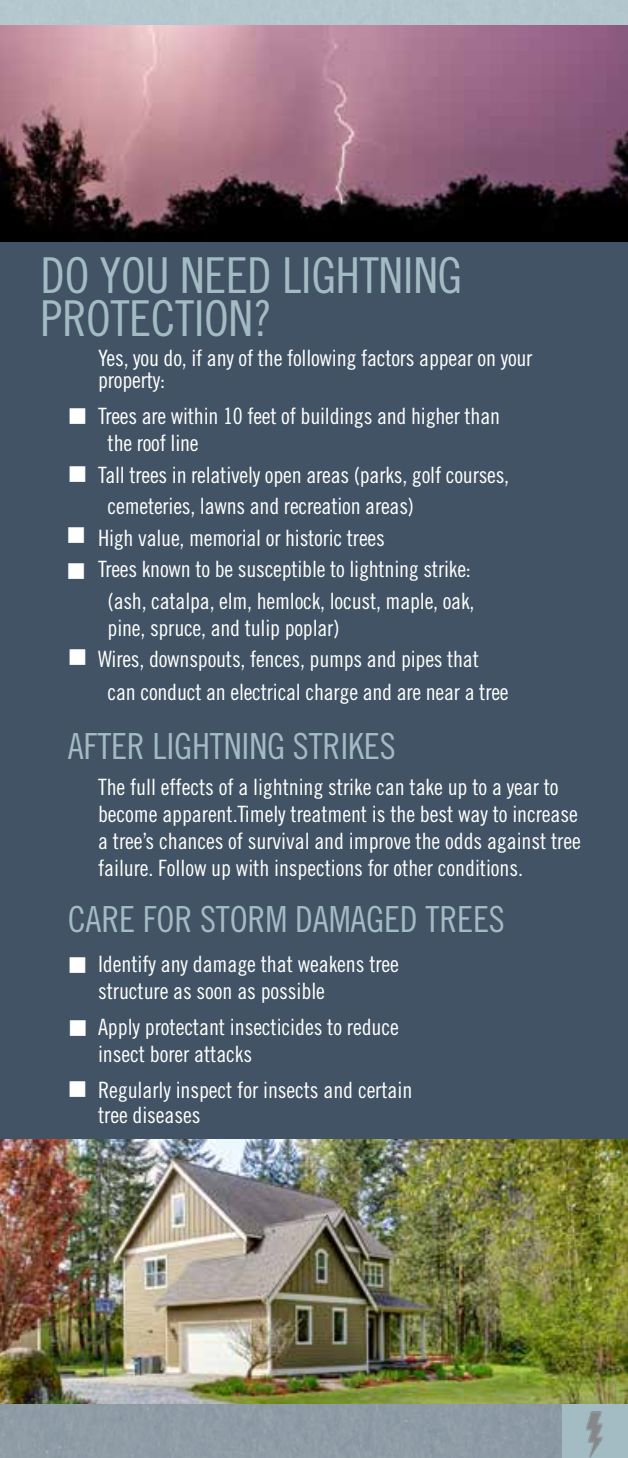
<style>
.page{position:relative;width:628px;height:1458px;background:#fff}
.page>*{position:absolute;margin:0;border:0;box-sizing:border-box;transform-origin:0 0}
.t1{font:49.5px/42.8px "Trade Gothic LT Std Cn 18";letter-spacing:-.01em;color:#a3bbc3}
.t2{font:36px "Trade Gothic LT Std Cn 18";letter-spacing:-.005em;color:#a3bbc3}
.t3{font:27px "Wingdings";color:#fff}
.t4{font:22.5px/27px "Trade Gothic LT Std Cn 18";letter-spacing:-.01em;color:#fff}
</style>
<div class="page">
<div style="left:0;top:16px;width:628px;height:1405px;background:#415364"></div>
<img style="left:0;top:1139px;width:628px;height:266px">
<img style="left:0;top:25px;width:628px;height:217px">
<div style="left:0;top:1405px;width:562px;height:53px;background:#8f9ca6"></div>
<div style="left:562px;top:1405px;width:66px;height:53px;background:#a3bbc3"></div>
<div style="left:0;top:0;width:628px;height:25px;background:#b4c7ce"></div>
<img style="left:586px;top:1411px;width:17px;height:47px">
<h1 class="t1" style="left:40px;top:254px;width:423px">DO YOU NEED LIGHTNING<br>PROTECTION?</h1>
<p class="t4" style="left:98px;top:346px;width:436px;line-height:22.5px">Yes, you do, if any of the following factors appear on your property:</p>
<p class="t4" style="left:108px;top:402px;width:394px;text-indent:-10px">Trees are within 10 feet of buildings and higher than the roof line</p>
<p class="t4" style="left:98px;top:461px;width:413px">Tall trees in relatively open areas (parks, golf courses,</p>
<p class="t4" style="left:108px;top:492px;width:308px">cemeteries, lawns and recreation areas)</p>
<p class="t4" style="left:98px;top:524px;width:288px">High value, memorial or historic trees</p>
<p class="t4" style="left:98px;top:555px;width:374px">Trees known to be susceptible to lightning strike:</p>
<p class="t4" style="left:108px;top:587px;width:368px">(ash, catalpa, elm, hemlock, locust, maple, oak,</p>
<p class="t4" style="left:108px;top:614px;width:233px">pine, spruce, and tulip poplar)</p>
<p class="t4" style="left:98px;top:645px;width:382px">Wires, downspouts, fences, pumps and pipes that</p>
<p class="t4" style="left:108px;top:678px;width:402px">can conduct an electrical charge and are near a tree</p>
<h2 class="t2" style="left:68px;top:725px;width:329px">AFTER LIGHTNING STRIKES</h2>
<p class="t4" style="left:98px;top:774px;width:484px">The full effects of a lightning strike can take up to a year to become apparent.Timely treatment is the best way to increase a tree’s chances of survival and improve the odds against tree failure. Follow up with inspections for other conditions.</p>
<h2 class="t2" style="left:68px;top:898px;width:438px">CARE FOR STORM DAMAGED TREES</h2>
<p class="t4" style="left:98px;top:951px;width:302px">Identify any damage that weakens tree structure as soon as possible</p>
<p class="t4" style="left:98px;top:1014px;width:302px">Apply protectant insecticides to reduce insect borer attacks</p>
<p class="t4" style="left:98px;top:1078px;width:316px;line-height:24.8px">Regularly inspect for insects and certain tree diseases</p>
<p class="t3" style="left:67px;top:642px;width:22px">■</p>
<p class="t3" style="left:67px;top:951px;width:22px">■</p>
<p class="t3" style="left:68px;top:1014px;width:22px">■</p>
<p class="t3" style="left:67px;top:1075px;width:22px">■</p>
</div>
